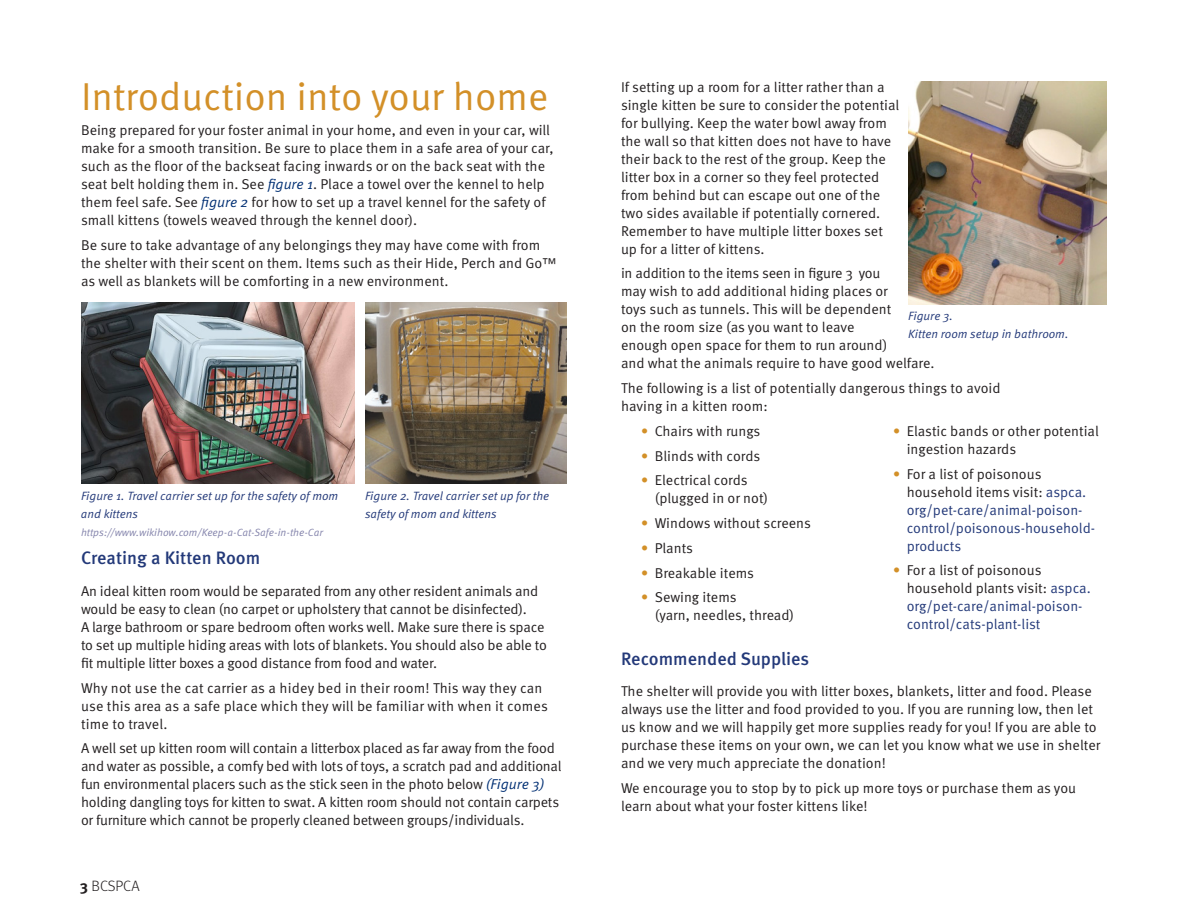
<style>
.page{position:relative;width:1188px;height:918px;background:#fff}
.page>*{position:absolute;margin:0;border:0;box-sizing:border-box;transform-origin:0 0}
.H1_-_26pt{font:39px "Meta Pro Norm";color:#d39028}
.H3_-_12_14_4{font:500 18px "Meta Pro";color:#233979}
.t1{font:300 15px "Meta Pro";color:#231f20}
.Body{font:14.25px/18px "Meta Pro Norm";letter-spacing:-.005em;color:#231f20}
.t2{font:14.25px/18px "Meta Pro Norm";color:#233979}
.Note{font:12px/18px "Meta Pro Norm Ita";color:#233979}
.Note-2{font:10.5px "Meta Pro Norm Ita";color:#8383ab}
.s1{font-family:"Meta Pro Norm Ita";color:#002f73}
.s2{font-weight:700}
.s3{font-family:"Meta Pro";font-weight:500;color:#d39028}
.s4{color:#231f20}
</style>
<div class="page">
<img style="left:81px;top:302px;width:273px;height:182px">
<img style="left:908px;top:81px;width:198px;height:224px">
<img style="left:365px;top:302px;width:202px;height:182px">
<p class="H1_-_26pt" style="left:81px;top:67px;width:469px">Introduction into your home</p>
<p class="Body" style="left:81px;top:120px;width:474px">Being prepared for your foster animal in your home, and even in your car, will make for a smooth transition. Be sure to place them in a safe area of your car, such as the floor of the backseat facing inwards or on the back seat with the seat belt holding them in. See <span class="s1">figure 1</span>. Place a towel over the kennel to help them feel safe. See <span class="s1">figure 2</span> for how to set up a travel kennel for the safety of small kittens (towels weaved through the kennel door).</p>
<p class="Body" style="left:81px;top:235px;width:477px">Be sure to take advantage of any belongings they may have come with from the shelter with their scent on them. Items such as their Hide, Perch and Go™ as well as blankets will be comforting in a new environment.</p>
<p class="Note" style="left:81px;top:487px;width:259px">Figure 1. Travel carrier set up for the safety of mom and kittens</p>
<p class="Note-2" style="left:81px;top:525px;width:244px">https://www.wikihow.com/Keep-a-Cat-Safe-in-the-Car</p>
<p class="Note" style="left:365px;top:487px;width:186px">Figure 2. Travel carrier set up for the safety of mom and kittens</p>
<p class="H3_-_12_14_4" style="left:81px;top:544px;width:181px">Creating a Kitten Room</p>
<p class="Body" style="left:81px;top:581px;width:467px">An ideal kitten room would be separated from any other resident animals and would be easy to clean (no carpet or upholstery that cannot be disinfected).<br>A large bathroom or spare bedroom often works well. Make sure there is space to set up multiple hiding areas with lots of blankets. You should also be able to fit multiple litter boxes a good distance from food and water.</p>
<p class="Body" style="left:81px;top:678px;width:468px">Why not use the cat carrier as a hidey bed in their room! This way they can use this area as a safe place which they will be familiar with when it comes time to travel.</p>
<p class="Body" style="left:81px;top:739px;width:482px">A well set up kitten room will contain a litterbox placed as far away from the food and water as possible, a comfy bed with lots of toys, a scratch pad and additional fun environmental placers such as the stick seen in the photo below <span class="s1">(Figure 3) </span>holding dangling toys for kitten to swat. A kitten room should not contain carpets or furniture which cannot be properly cleaned between groups/individuals.</p>
<p class="t1" style="left:80px;top:875px;width:61px"><span class="s2">3</span> BCSPCA</p>
<p class="Body" style="left:621px;top:77px;width:280px">If setting up a room for a litter rather than a single kitten be sure to consider the potential for bullying. Keep the water bowl away from the wall so that kitten does not have to have their back to the rest of the group. Keep the litter box in a corner so they feel protected from behind but can escape out one of the two sides available if potentially cornered.<br>Remember to have multiple litter boxes set up for a litter of kittens.</p>
<p class="Body" style="left:621px;top:264px;width:315px">in addition to the items seen in figure 3 you<br>may wish to add additional hiding places or<br>toys such as tunnels. This will be dependent<br>on the room size (as you want to leave<br>enough open space for them to run around)<br>and what the animals require to have good welfare.</p>
<p class="Body" style="left:621px;top:378px;width:381px">The following is a list of potentially dangerous things to avoid having in a kitten room:</p>
<p class="Body" style="left:641px;top:421px;width:121px"><span class="s3">•</span> Chairs with rungs</p>
<p class="Body" style="left:641px;top:446px;width:121px"><span class="s3">•</span> Blinds with cords</p>
<p class="Body" style="left:655px;top:471px;width:115px;text-indent:-13px"><span class="s3">•</span> Electrical cords (plugged in or not)</p>
<p class="Body" style="left:641px;top:513px;width:171px"><span class="s3">•</span> Windows without screens</p>
<p class="Body" style="left:641px;top:538px;width:53px"><span class="s3">•</span> Plants</p>
<p class="Body" style="left:641px;top:563px;width:114px"><span class="s3">•</span> Breakable items</p>
<p class="Body" style="left:655px;top:588px;width:141px;text-indent:-13px"><span class="s3">•</span> Sewing items<br>(yarn, needles, thread)</p>
<p class="Note" style="left:908px;top:306px;width:162px">Figure 3.<br>Kitten room setup in bathroom.</p>
<p class="Body" style="left:907px;top:421px;width:194px;text-indent:-14px"><span class="s3">•</span> Elastic bands or other potential ingestion hazards</p>
<p class="t2" style="left:907px;top:464px;width:190px;text-indent:-14px"><span class="s3">•</span> <span class="s4">For a list of poisonous household items visit:</span> aspca. org/pet-care/animal-poison&shy;control/poisonous-household&shy;products</p>
<p class="t2" style="left:907px;top:561px;width:185px;text-indent:-14px"><span class="s3">•</span> <span class="s4">For a list of poisonous household plants visit:</span> aspca. org/pet-care/animal-poison&shy;control/cats-plant-list</p>
<p class="H3_-_12_14_4" style="left:621px;top:644px;width:190px">Recommended Supplies</p>
<p class="Body" style="left:621px;top:681px;width:481px">The shelter will provide you with litter boxes, blankets, litter and food. Please always use the litter and food provided to you. If you are running low, then let us know and we will happily get more supplies ready for you! If you are able to purchase these items on your own, we can let you know what we use in shelter and we very much appreciate the donation!</p>
<p class="Body" style="left:621px;top:778px;width:457px">We encourage you to stop by to pick up more toys or purchase them as you learn about what your foster kittens like!</p>
</div>
